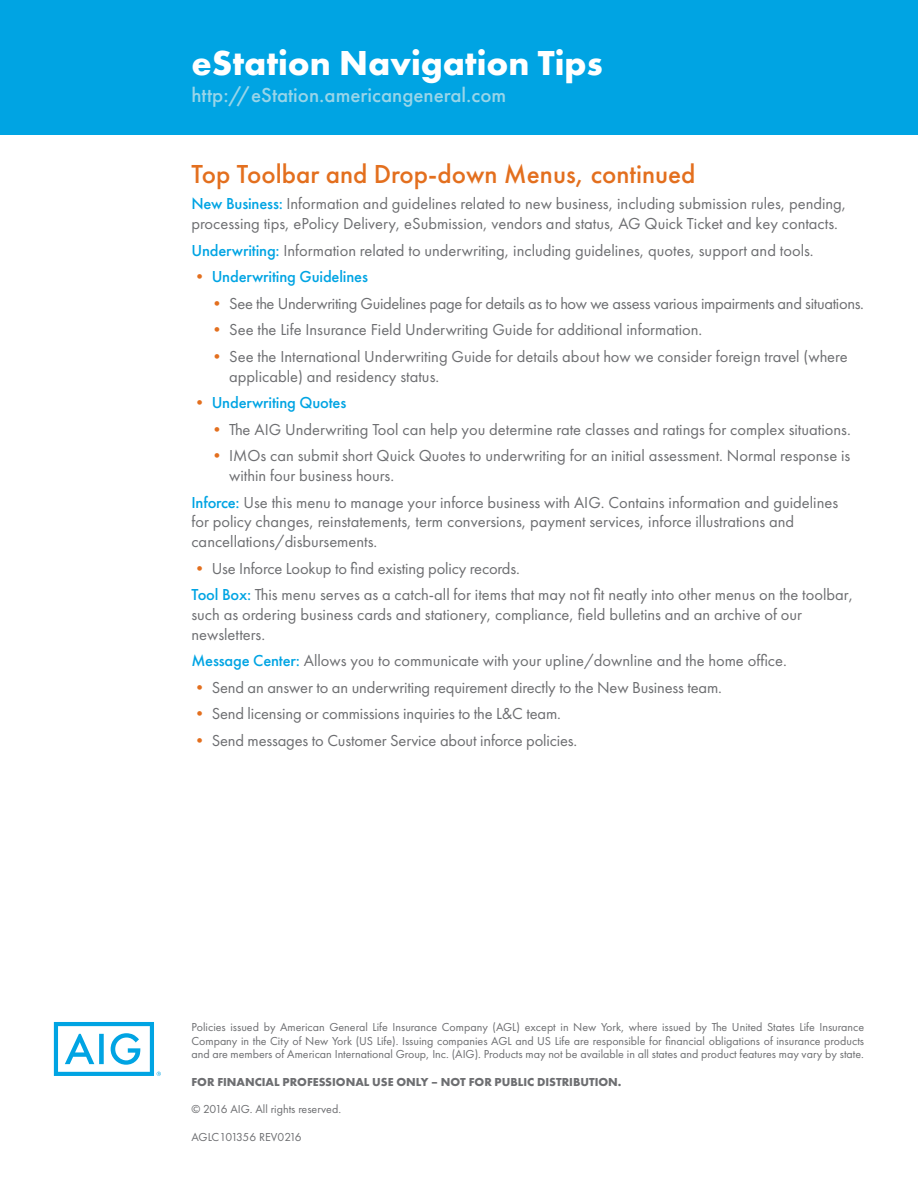
<style>
.page{position:relative;width:918px;height:1188px;background:#fff}
.page>*{position:absolute;margin:0;border:0;box-sizing:border-box;transform-origin:0 0}
.Fut_PT_Book_Form_Num{font:700 36px "Futura PT";color:#fff}
.Fut_PT_Med_Headline{font:500 27px "Futura PT";color:#e36f1e}
.Fut_PT_Med_Headline-2{font:500 21px "Futura PT";color:#98d5e9}
.Fut_PT_Book_Body_Cop{font:16.5px/19.8px "Futura PT";color:#6d6e71}
.Fut_PT_Book_Body_Cop-2{font:16.5px "Futura PT";letter-spacing:-.02em;color:#6d6e71}
.t1{font:500 16.5px "Futura PT";letter-spacing:-.01em;color:#00a4e3}
.Fut_PT_Book_Form_Num-2{font:12px/13.5px "Futura PT";color:#6d6e71;text-align:justify}
.Fut_PT_Book_Form_Num-3{font:700 12px "Futura PT";color:#6d6e71}
.Fut_PT_Book_Form_Num-4{font:12px "Futura PT";letter-spacing:-.02em;color:#6d6e71}
.s1{font-weight:500;color:#00a4e3}
.s2{font-weight:400;color:#e36f1e}
.s3{color:#e36f1e}
</style>
<div class="page">
<div style="left:0;top:0;width:918px;height:135px;background:#00a4e3"></div>
<svg style="left:54px;top:1022px;width:107px;height:54px"></svg>
<p class="Fut_PT_Book_Form_Num" style="left:191px;top:39px;width:413px">eStation Navigation Tips</p>
<p class="Fut_PT_Med_Headline-2" style="left:191px;top:82px;width:316px">http://eStation.americangeneral.com</p>
<p class="Fut_PT_Med_Headline" style="left:191px;top:157px;width:506px">Top Toolbar and Drop-down Menus, continued</p>
<p class="Fut_PT_Book_Body_Cop" style="left:191px;top:194px;width:657px"><span class="s1">New Business:</span> Information and guidelines related to new business, including submission rules, pending, processing tips, ePolicy Delivery, eSubmission, vendors and status, AG Quick Ticket and key contacts.</p>
<p class="Fut_PT_Book_Body_Cop" style="left:191px;top:240px;width:624px"><span class="s1">Underwriting:</span> Information related to underwriting, including guidelines, quotes, support and tools.</p>
<p class="t1" style="left:191px;top:267px;width:178px"><span class="s2">•</span> Underwriting Guidelines</p>
<p class="Fut_PT_Book_Body_Cop-2" style="left:209px;top:293px;width:657px"><span class="s3">•</span> See the Underwriting Guidelines page for details as to how we assess various impairments and situations.</p>
<p class="Fut_PT_Book_Body_Cop" style="left:209px;top:320px;width:495px"><span class="s3">•</span> See the Life Insurance Field Underwriting Guide for additional information.</p>
<p class="Fut_PT_Book_Body_Cop" style="left:229px;top:346px;width:620px;text-indent:-20px"><span class="s3">•</span> See the International Underwriting Guide for details about how we consider foreign travel (where applicable) and residency status.</p>
<p class="t1" style="left:191px;top:393px;width:156px"><span class="s2">•</span> Underwriting Quotes</p>
<p class="Fut_PT_Book_Body_Cop" style="left:209px;top:419px;width:643px"><span class="s3">•</span> The AIG Underwriting Tool can help you determine rate classes and ratings for complex situations.</p>
<p class="Fut_PT_Book_Body_Cop" style="left:229px;top:446px;width:623px;text-indent:-20px"><span class="s3">•</span> IMOs can submit short Quick Quotes to underwriting for an initial assessment. Normal response is within four business hours.</p>
<p class="Fut_PT_Book_Body_Cop" style="left:191px;top:492px;width:648px"><span class="s1">Inforce:</span> Use this menu to manage your inforce business with AIG. Contains information and guidelines for policy changes, reinstatements, term conversions, payment services, inforce illustrations and cancellations/disbursements.</p>
<p class="Fut_PT_Book_Body_Cop" style="left:191px;top:558px;width:330px"><span class="s3">•</span> Use Inforce Lookup to find existing policy records.</p>
<p class="Fut_PT_Book_Body_Cop" style="left:191px;top:585px;width:663px"><span class="s1">Tool Box:</span> This menu serves as a catch-all for items that may not fit neatly into other menus on the toolbar, such as ordering business cards and stationery, compliance, field bulletins and an archive of our newsletters.</p>
<p class="Fut_PT_Book_Body_Cop" style="left:191px;top:651px;width:597px"><span class="s1">Message Center:</span> Allows you to communicate with your upline/downline and the home office.</p>
<p class="Fut_PT_Book_Body_Cop" style="left:191px;top:677px;width:532px"><span class="s3">•</span> Send an answer to an underwriting requirement directly to the New Business team.</p>
<p class="Fut_PT_Book_Body_Cop" style="left:191px;top:704px;width:371px"><span class="s3">•</span> Send licensing or commissions inquiries to the L&amp;C team.</p>
<p class="Fut_PT_Book_Body_Cop" style="left:191px;top:731px;width:387px"><span class="s3">•</span> Send messages to Customer Service about inforce policies.</p>
<p class="Fut_PT_Book_Form_Num-2" style="left:191px;top:1020px;width:674px">Policies issued by American General Life Insurance Company (AGL) except in New York, where issued by The United States Life Insurance Company in the City of New York (US Life). Issuing companies AGL and US Life are responsible for financial obligations of insurance products and are members of American International Group, Inc. (AIG). Products may not be available in all states and product features may vary by state.</p>
<p class="Fut_PT_Book_Form_Num-3" style="left:191px;top:1074px;width:432px">FOR FINANCIAL PROFESSIONAL USE ONLY – NOT FOR PUBLIC DISTRIBUTION.</p>
<p class="Fut_PT_Book_Form_Num-2" style="left:191px;top:1102px;width:151px">© 2016 AIG. All rights reserved.</p>
<p class="Fut_PT_Book_Form_Num-4" style="left:191px;top:1130px;width:112px">AGLC101356 REV0216</p>
</div>
